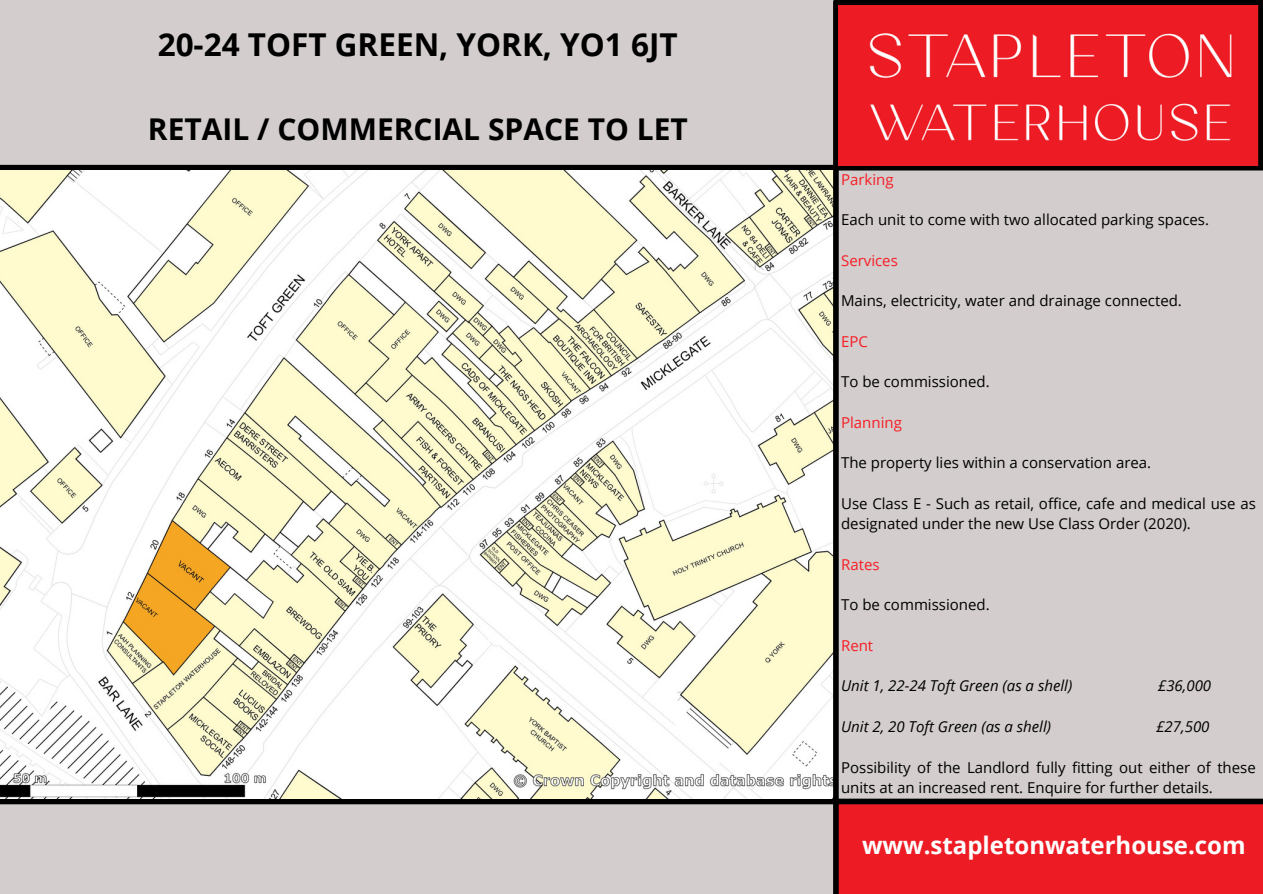
<style>
.page{position:relative;width:1263px;height:894px;background:#fff}
.page>*{position:absolute;margin:0;border:0;box-sizing:border-box;transform-origin:0 0}
.t1{font:700 31.5px "Open Sans";color:#000}
.t2{font:700 30px "Open Sans";color:#000}
.t3{font:700 24px "Open Sans";color:#fff}
.t4{font:15px/20.2px "Open Sans";color:#000}
.t5{font:italic 15px "Open Sans";color:#000}
.t6{font:15px "Open Sans";color:#f71d25}
</style>
<div class="page">
<div style="left:0;top:0;width:839px;height:168px;background:#d3cdcd"></div>
<div style="left:845px;top:125px;width:418px;height:673px;background:#d3cdcd"></div>
<div style="left:0;top:753px;width:845px;height:140px;background:#d3cdcd"></div>
<div style="left:836px;top:804px;width:427px;height:89px;background:#ed1c24"></div>
<div style="left:0;top:165px;width:1263px;height:5px;background:#000"></div>
<div style="left:0;top:798px;width:1263px;height:6px;background:#000"></div>
<img style="left:0;top:170px;width:833px;height:628px">
<div style="left:833px;top:2px;width:6px;height:891px;background:#000"></div>
<div style="left:839px;top:0;width:424px;height:6px;background:#000"></div>
<img style="left:839px;top:6px;width:419px;height:159px">
<div style="left:1258px;top:2px;width:5px;height:165px;background:#000"></div>
<p class="t1" style="left:158px;top:22px;width:521px">20-24 TOFT GREEN, YORK, YO1 6JT</p>
<h2 class="t2" style="left:148px;top:108px;width:541px">RETAIL / COMMERCIAL SPACE TO LET</h2>
<p class="t6" style="left:841px;top:169px;width:54px">Parking</p>
<p class="t4" style="left:841px;top:209px;width:369px">Each unit to come with two allocated parking spaces.</p>
<p class="t6" style="left:841px;top:250px;width:58px">Services</p>
<p class="t4" style="left:841px;top:290px;width:342px">Mains, electricity, water and drainage connected.</p>
<p class="t6" style="left:841px;top:331px;width:28px">EPC</p>
<h3 class="t4" style="left:841px;top:371px;width:150px">To be commissioned.</h3>
<p class="t6" style="left:841px;top:412px;width:62px">Planning</p>
<p class="t4" style="left:841px;top:452px;width:312px">The property lies within a conservation area.</p>
<p class="t4" style="left:841px;top:493px;width:416px">Use Class E - Such as retail, office, cafe and medical use as designated under the new Use Class Order (2020).</p>
<p class="t6" style="left:841px;top:553px;width:40px">Rates</p>
<p class="t4" style="left:841px;top:594px;width:150px">To be commissioned.</p>
<p class="t6" style="left:841px;top:634px;width:34px">Rent</p>
<p class="t5" style="left:841px;top:675px;width:233px">Unit 1, 22-24 Toft Green (as a shell)</p>
<p class="t5" style="left:1158px;top:675px;width:55px">£36,000</p>
<p class="t5" style="left:841px;top:715px;width:212px">Unit 2, 20 Toft Green (as a shell)</p>
<p class="t5" style="left:1156px;top:715px;width:55px">£27,500</p>
<p class="t4" style="left:841px;top:756px;width:416px">Possibility of the Landlord fully fitting out either of these units at an increased rent. Enquire for further details.</p>
<p class="t3" style="left:862px;top:828px;width:385px">www.stapletonwaterhouse.com</p>
</div>
